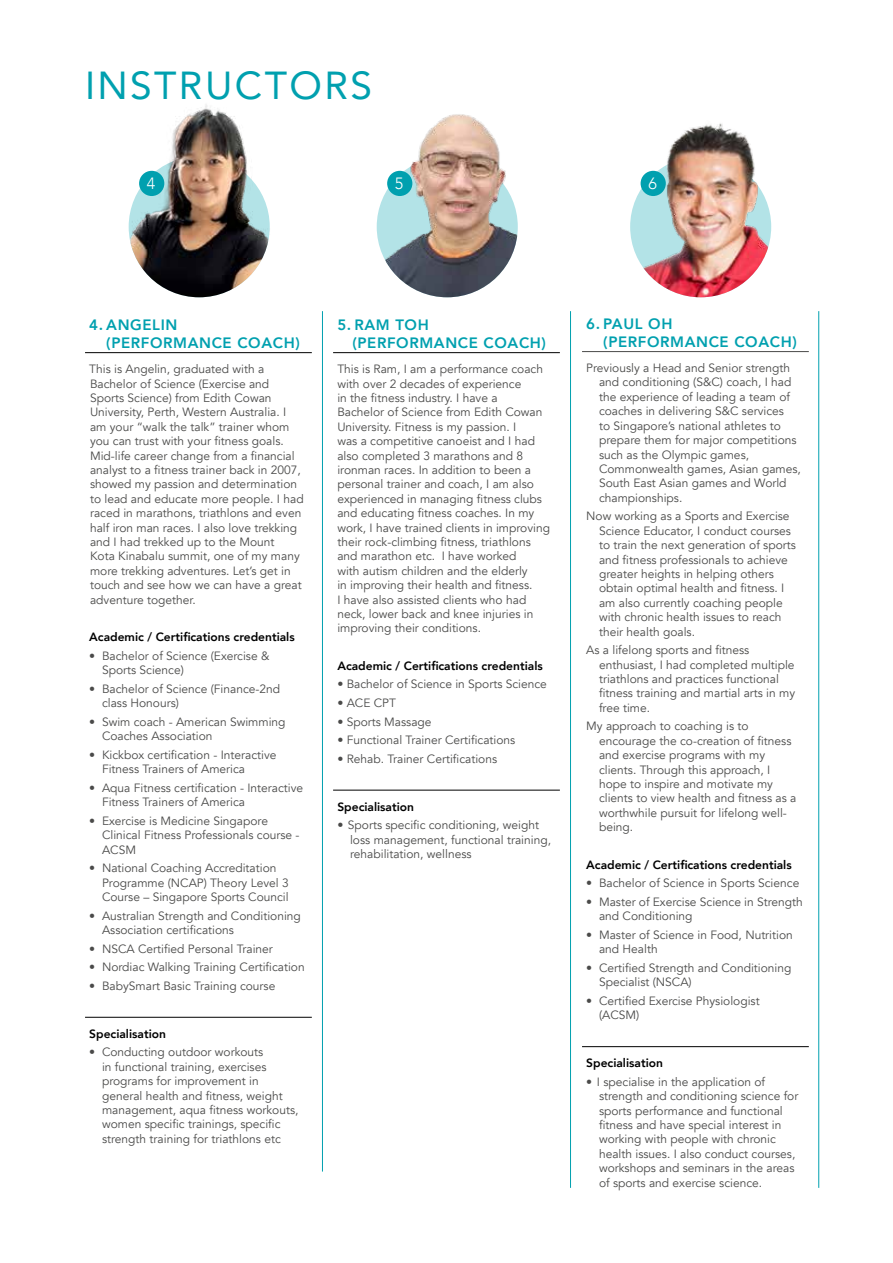
<style>
.page{position:relative;width:893px;height:1263px;background:#fff}
.page>*{position:absolute;margin:0;border:0;box-sizing:border-box;transform-origin:0 0}
.t1{font:39px "Avenir";letter-spacing:.06em;color:#00a0af}
.t2{font:300 16.35px "Avenir";color:#fff}
.t3{font:800 15px/18px "Avenir";letter-spacing:.04em;color:#00a0af}
.t4{font:12px/14.4px "Avenir";color:#4a4a49}
.t5{font:800 12px "Avenir";color:#000}
</style>
<div class="page">
<hr style="left:85px;top:352px;width:227px;height:1px;background:#000">
<hr style="left:85px;top:1017px;width:227px;height:1px;background:#000">
<hr style="left:322px;top:311px;width:1px;height:860px;background:#00a0af">
<img style="left:129px;top:156px;width:141px;height:141px;border-radius:71px">
<img style="left:128px;top:104px;width:142px;height:131px">
<hr style="left:333px;top:352px;width:227px;height:1px;background:#000">
<hr style="left:333px;top:790px;width:227px;height:1px;background:#000">
<hr style="left:570px;top:311px;width:1px;height:877px;background:#00a0af">
<hr style="left:818px;top:311px;width:1px;height:877px;background:#00a0af">
<hr style="left:582px;top:351px;width:227px;height:1px;background:#4a4a49">
<hr style="left:582px;top:1046px;width:227px;height:1px;background:#000">
<img style="left:377px;top:156px;width:141px;height:141px;border-radius:71px">
<img style="left:630px;top:156px;width:141px;height:141px;border-radius:71px">
<img style="left:630px;top:123px;width:141px;height:118px">
<img style="left:387px;top:114px;width:124px;height:134px">
<h1 class="t1" style="left:85px;top:54px;width:289px">INSTRUCTORS</h1>
<h2 class="t2" style="left:147px;top:174px;width:10px">4</h2>
<h2 class="t2" style="left:395px;top:174px;width:10px">5</h2>
<h2 class="t2" style="left:648px;top:174px;width:10px">6</h2>
<p class="t3" style="left:106px;top:316px;width:195px;text-indent:-17px">4. ANGELIN (PERFORMANCE COACH)</p>
<p class="t4" style="left:89px;top:362px;width:216px">This is Angelin, graduated with a Bachelor of Science (Exercise and Sports Science) from Edith Cowan University, Perth, Western Australia. I am your “walk the talk” trainer whom you can trust with your fitness goals.<br>Mid-life career change from a financial analyst to a fitness trainer back in 2007, showed my passion and determination to lead and educate more people. I had raced in marathons, triathlons and even half iron man races. I also love trekking and I had trekked up to the Mount<br>Kota Kinabalu summit, one of my many more trekking adventures. Let’s get in touch and see how we can have a great adventure together.</p>
<p class="t5" style="left:89px;top:627px;width:207px">Academic / Certifications credentials</p>
<p class="t4" style="left:102px;top:648px;width:169px;text-indent:-13px">• Bachelor of Science (Exercise &amp;<br>Sports Science)</p>
<p class="t4" style="left:102px;top:681px;width:180px;text-indent:-13px">• Bachelor of Science (Finance-2nd class Honours)</p>
<p class="t4" style="left:102px;top:714px;width:185px;text-indent:-13px">• Swim coach - American Swimming<br>Coaches Association</p>
<p class="t4" style="left:102px;top:747px;width:176px;text-indent:-13px">• Kickbox certification - Interactive<br>Fitness Trainers of America</p>
<p class="t4" style="left:102px;top:781px;width:203px;text-indent:-13px">• Aqua Fitness certification - Interactive<br>Fitness Trainers of America</p>
<p class="t4" style="left:102px;top:814px;width:199px;text-indent:-13px">• Exercise is Medicine Singapore<br>Clinical Fitness Professionals course -<br>ACSM</p>
<p class="t4" style="left:102px;top:861px;width:188px;text-indent:-13px">• National Coaching Accreditation<br>Programme (NCAP) Theory Level 3<br>Course – Singapore Sports Council</p>
<p class="t4" style="left:102px;top:908px;width:200px;text-indent:-13px">• Australian Strength and Conditioning<br>Association certifications</p>
<p class="t4" style="left:89px;top:942px;width:185px">• NSCA Certified Personal Trainer</p>
<p class="t4" style="left:89px;top:960px;width:217px">• Nordiac Walking Training Certification</p>
<p class="t4" style="left:89px;top:979px;width:188px">• BabySmart Basic Training course</p>
<p class="t5" style="left:89px;top:1024px;width:78px">Specialisation</p>
<p class="t4" style="left:102px;top:1045px;width:198px;text-indent:-13px">• Conducting outdoor workouts<br>in functional training, exercises programs for improvement in general health and fitness, weight management, aqua fitness workouts, women specific trainings, specific strength training for triathlons etc</p>
<p class="t3" style="left:352px;top:316px;width:195px;text-indent:-15px">5. RAM TOH (PERFORMANCE COACH)</p>
<p class="t4" style="left:337px;top:362px;width:214px">This is Ram, I am a performance coach with over 2 decades of experience<br>in the fitness industry. I have a<br>Bachelor of Science from Edith Cowan University. Fitness is my passion. I<br>was a competitive canoeist and I had also completed 3 marathons and 8 ironman races. In addition to been a personal trainer and coach, I am also experienced in managing fitness clubs and educating fitness coaches. In my work, I have trained clients in improving their rock-climbing fitness, triathlons and marathon etc. I have worked<br>with autism children and the elderly<br>in improving their health and fitness.<br>I have also assisted clients who had neck, lower back and knee injuries in improving their conditions.</p>
<p class="t5" style="left:337px;top:656px;width:207px">Academic / Certifications credentials</p>
<p class="t4" style="left:337px;top:677px;width:211px">• Bachelor of Science in Sports Science</p>
<p class="t4" style="left:337px;top:696px;width:60px">• ACE CPT</p>
<p class="t4" style="left:337px;top:714px;width:96px">• Sports Massage</p>
<p class="t4" style="left:337px;top:733px;width:179px">• Functional Trainer Certifications</p>
<p class="t4" style="left:337px;top:752px;width:161px">• Rehab. Trainer Certifications</p>
<p class="t5" style="left:337px;top:797px;width:78px">Specialisation</p>
<p class="t4" style="left:350px;top:818px;width:202px;text-indent:-13px">• Sports specific conditioning, weight loss management, functional training, rehabilitation, wellness</p>
<p class="t3" style="left:603px;top:315px;width:195px;text-indent:-17px">6. PAUL OH (PERFORMANCE COACH)</p>
<p class="t4" style="left:599px;top:361px;width:203px;text-indent:-13px">Previously a Head and Senior strength and conditioning (S&amp;C) coach, I had the experience of leading a team of coaches in delivering S&amp;C services<br>to Singapore’s national athletes to prepare them for major competitions such as the Olympic games,<br>Commonwealth games, Asian games,<br>South East Asian games and World championships.</p>
<p class="t4" style="left:599px;top:509px;width:198px;text-indent:-13px">Now working as a Sports and Exercise Science Educator, I conduct courses to train the next generation of sports and fitness professionals to achieve greater heights in helping others obtain optimal health and fitness. I am also currently coaching people with chronic health issues to reach their health goals.</p>
<p class="t4" style="left:599px;top:643px;width:198px;text-indent:-13px">As a lifelong sports and fitness enthusiast, I had completed multiple triathlons and practices functional fitness training and martial arts in my free time.</p>
<p class="t4" style="left:599px;top:719px;width:199px;text-indent:-13px">My approach to coaching is to encourage the co-creation of fitness and exercise programs with my clients. Through this approach, I hope to inspire and motivate my clients to view health and fitness as a worthwhile pursuit for lifelong well&shy;being.</p>
<p class="t5" style="left:586px;top:855px;width:207px">Academic / Certifications credentials</p>
<p class="t4" style="left:586px;top:876px;width:215px">• Bachelor of Science in Sports Science</p>
<p class="t4" style="left:599px;top:895px;width:205px;text-indent:-13px">• Master of Exercise Science in Strength and Conditioning</p>
<p class="t4" style="left:599px;top:928px;width:195px;text-indent:-13px">• Master of Science in Food, Nutrition and Health</p>
<p class="t4" style="left:599px;top:961px;width:194px;text-indent:-13px">• Certified Strength and Conditioning<br>Specialist (NSCA)</p>
<p class="t4" style="left:599px;top:994px;width:162px;text-indent:-13px">• Certified Exercise Physiologist (ACSM)</p>
<p class="t5" style="left:586px;top:1053px;width:78px">Specialisation</p>
<p class="t4" style="left:599px;top:1075px;width:201px;text-indent:-13px">• I specialise in the application of strength and conditioning science for sports performance and functional fitness and have special interest in working with people with chronic health issues. I also conduct courses, workshops and seminars in the areas of sports and exercise science.</p>
</div>
